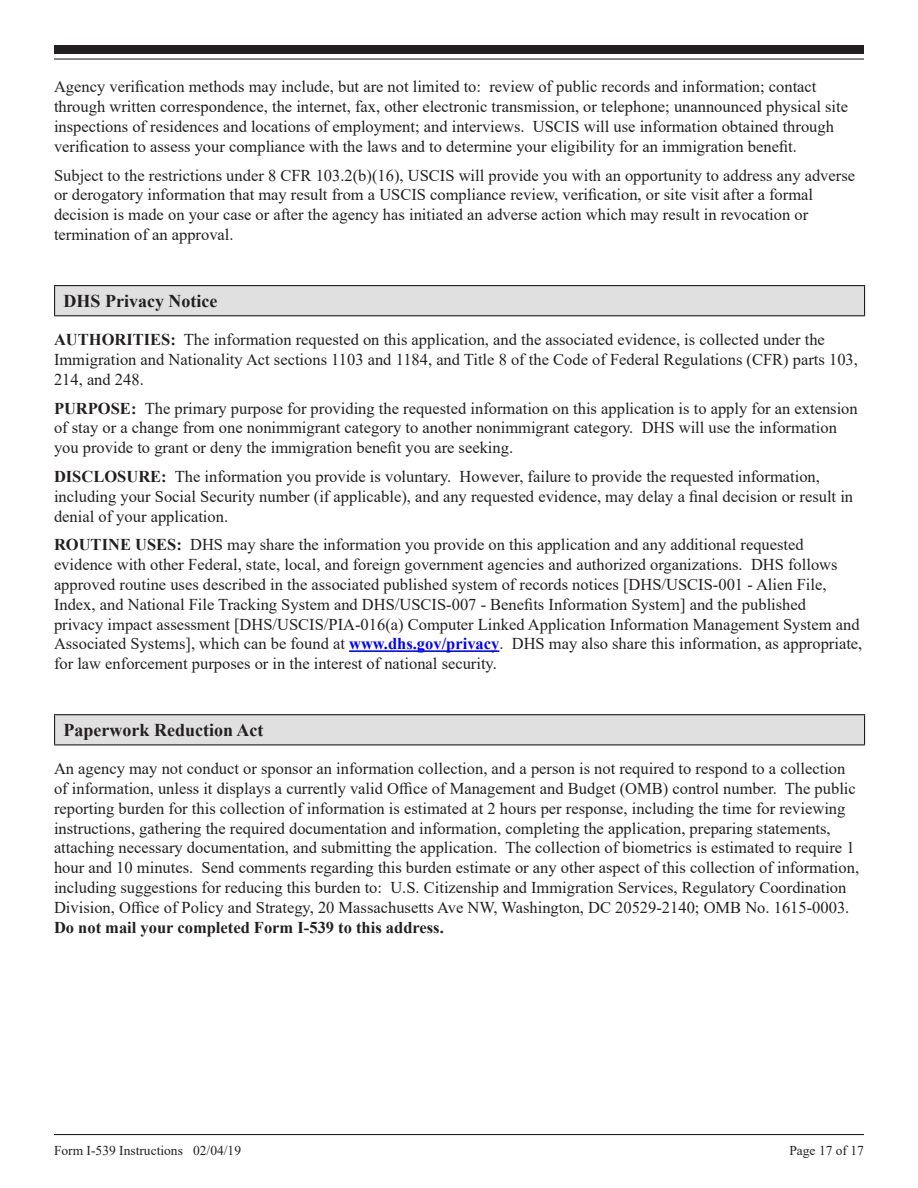
<style>
.page{position:relative;width:918px;height:1188px;background:#fff}
.page>*{position:absolute;margin:0;border:0;box-sizing:border-box;transform-origin:0 0}
.Section_Heading{font:700 18px "Times New Roman";color:#231f20}
.Body_1{font:16.5px/19.8px "Times New Roman";color:#231f20}
.t1{font:13.5px "Times New Roman";color:#231f20}
.s1{font-weight:700}
.s2{font-weight:700;color:#00f}
</style>
<div class="page">
<hr style="left:54px;top:1134px;width:810px;height:1px;background:#231f20">
<div style="left:54px;top:45px;width:810px;height:9px;background:#231f20"></div>
<hr style="left:54px;top:58px;width:810px;height:2px;background:#231f20">
<hr style="left:349px;top:650px;width:150px;height:2px;background:#00f">
<div style="left:55px;top:286px;width:810px;height:30px;background:#e0e0e0"></div>
<hr style="left:54px;top:285px;width:811px;height:1px;background:#231f20">
<svg style="left:54px;top:286px;width:1px;height:29px"></svg>
<svg style="left:864px;top:286px;width:1px;height:29px"></svg>
<hr style="left:54px;top:315px;width:811px;height:1px;background:#231f20">
<div style="left:55px;top:715px;width:810px;height:30px;background:#e0e0e0"></div>
<hr style="left:54px;top:714px;width:811px;height:1px;background:#231f20">
<svg style="left:54px;top:715px;width:1px;height:29px"></svg>
<svg style="left:864px;top:715px;width:1px;height:29px"></svg>
<hr style="left:54px;top:744px;width:811px;height:1px;background:#231f20">
<p class="Body_1" style="left:54px;top:76px;width:796px">Agency verification methods may include, but are not limited to: review of public records and information; contact through written correspondence, the internet, fax, other electronic transmission, or telephone; unannounced physical site inspections of residences and locations of employment; and interviews. USCIS will use information obtained through verification to assess your compliance with the laws and to determine your eligibility for an immigration benefit.</p>
<p class="Body_1" style="left:54px;top:165px;width:803px">Subject to the restrictions under 8 CFR 103.2(b)(16), USCIS will provide you with an opportunity to address any adverse or derogatory information that may result from a USCIS compliance review, verification, or site visit after a formal decision is made on your case or after the agency has initiated an adverse action which may result in revocation or termination of an approval.</p>
<h2 class="Section_Heading" style="left:64px;top:288px;width:155px">DHS Privacy Notice</h2>
<p class="Body_1" style="left:54px;top:329px;width:806px"><span class="s1">AUTHORITIES:</span> The information requested on this application, and the associated evidence, is collected under the<br>Immigration and Nationality Act sections 1103 and 1184, and Title 8 of the Code of Federal Regulations (CFR) parts 103,<br>214, and 248.</p>
<p class="Body_1" style="left:54px;top:398px;width:805px"><span class="s1">PURPOSE:</span> The primary purpose for providing the requested information on this application is to apply for an extension of stay or a change from one nonimmigrant category to another nonimmigrant category. DHS will use the information you provide to grant or deny the immigration benefit you are seeking.</p>
<p class="Body_1" style="left:54px;top:466px;width:801px"><span class="s1">DISCLOSURE:</span> The information you provide is voluntary. However, failure to provide the requested information, including your Social Security number (if applicable), and any requested evidence, may delay a final decision or result in denial of your application.</p>
<p class="Body_1" style="left:54px;top:534px;width:810px"><span class="s1">ROUTINE USES:</span> DHS may share the information you provide on this application and any additional requested evidence with other Federal, state, local, and foreign government agencies and authorized organizations. DHS follows approved routine uses described in the associated published system of records notices [DHS/USCIS-001 - Alien File, Index, and National File Tracking System and DHS/USCIS-007 - Benefits Information System] and the published<br>privacy impact assessment [DHS/USCIS/PIA-016(a) Computer Linked Application Information Management System and Associated Systems], which can be found at <span class="s2">www.dhs.gov/privacy</span>. DHS may also share this information, as appropriate, for law enforcement purposes or in the interest of national security.</p>
<h2 class="Section_Heading" style="left:64px;top:717px;width:201px">Paperwork Reduction Act</h2>
<p class="Body_1" style="left:54px;top:758px;width:807px">An agency may not conduct or sponsor an information collection, and a person is not required to respond to a collection of information, unless it displays a currently valid Office of Management and Budget (OMB) control number. The public reporting burden for this collection of information is estimated at 2 hours per response, including the time for reviewing instructions, gathering the required documentation and information, completing the application, preparing statements, attaching necessary documentation, and submitting the application. The collection of biometrics is estimated to require 1 hour and 10 minutes. Send comments regarding this burden estimate or any other aspect of this collection of information, including suggestions for reducing this burden to: U.S. Citizenship and Immigration Services, Regulatory Coordination Division, Office of Policy and Strategy, 20 Massachusetts Ave NW, Washington, DC 20529-2140; OMB No. 1615-0003.<br><span class="s1">Do not mail your completed Form I-539 to this address.</span></p>
<p class="t1" style="left:54px;top:1141px;width:189px">Form I-539 Instructions 02/04/19</p>
<p class="t1" style="left:789px;top:1141px;width:76px">Page 17 of 17</p>
</div>
